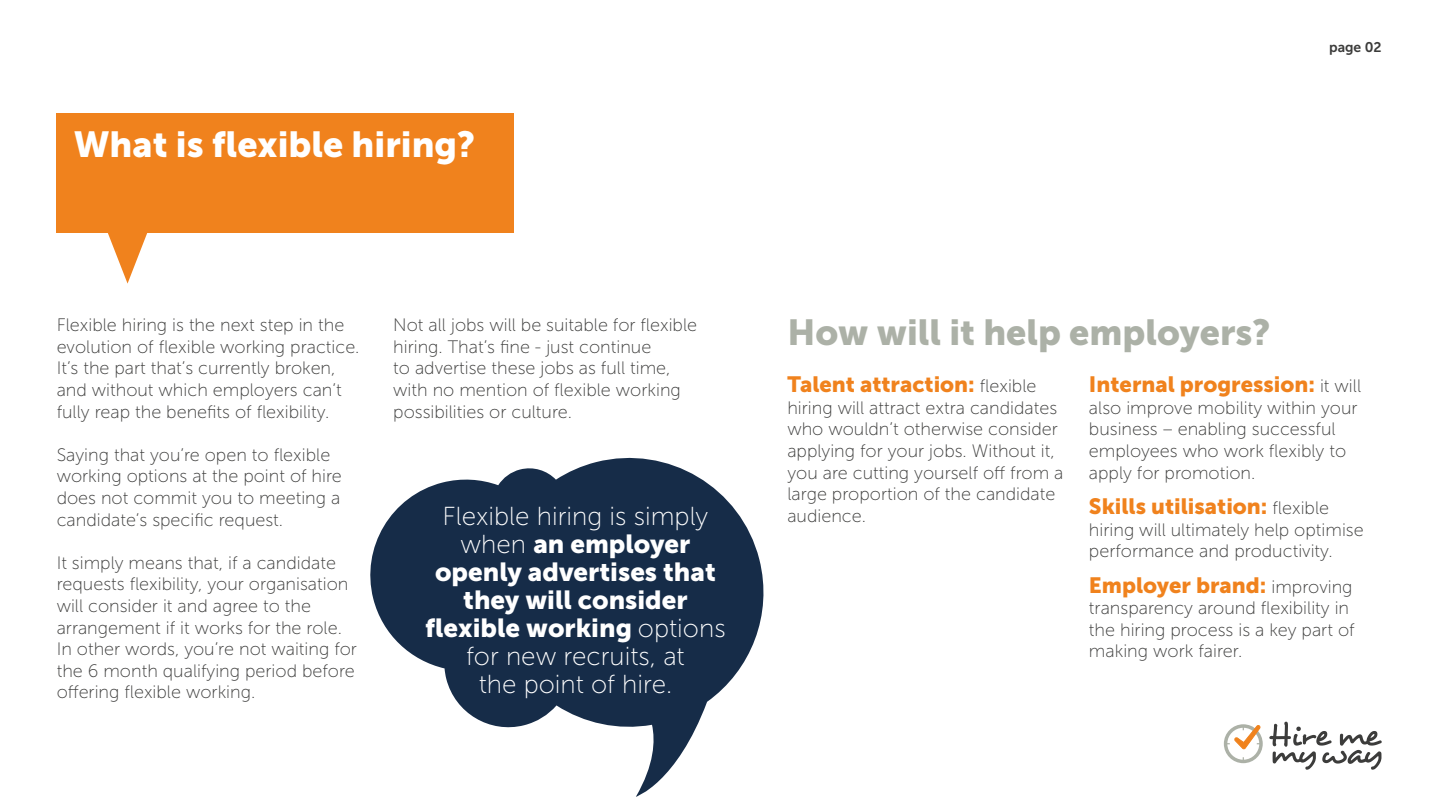
<style>
.page{position:relative;width:1440px;height:811px;background:#fff}
.page>*{position:absolute;margin:0;border:0;box-sizing:border-box;transform-origin:0 0}
.t1{font:36px "Museo Sans 900";color:#acb1a7}
.t2{font:36px "Museo Sans 900";color:#fff}
.t3{font:26px/28px "Museo Sans 900";color:#fff;text-align:center}
.t4{font:26px/28px "Museo Sans 100";color:#fff;text-align:center}
.t5{font:22px "Museo Sans 900";color:#f0821d}
.t6{font:18px/21.6px "Museo Sans 100";color:#3c3c3b}
.t7{font:14px "Museo Sans 700";color:#3c3c3b}
.s1{font-family:"Museo Sans 100"}
.s2{font-family:"Museo Sans 100";font-size:18px;color:#3c3c3b}
</style>
<div class="page">
<svg style="left:1269px;top:721px;width:113px;height:48px"></svg>
<svg style="left:1224px;top:724px;width:39px;height:39px"></svg>
<svg style="left:370px;top:457px;width:394px;height:340px;fill:#162c48"></svg>
<svg style="left:98px;top:232px;width:59px;height:51px"></svg>
<div style="left:57px;top:113px;width:457px;height:119px;background:#f0821d"></div>
<h1 class="t2" style="left:74px;top:124px;width:403px">What is flexible hiring?</h1>
<p class="t6" style="left:57px;top:314px;width:304px">Flexible hiring is the next step in the evolution of flexible working practice.<br>It’s the part that’s currently broken, and without which employers can’t fully reap the benefits of flexibility.</p>
<p class="t6" style="left:57px;top:444px;width:287px">Saying that you’re open to flexible working options at the point of hire does not commit you to meeting a candidate’s specific request.</p>
<p class="t6" style="left:57px;top:552px;width:302px">It simply means that, if a candidate requests flexibility, your organisation will consider it and agree to the arrangement if it works for the role.<br>In other words, you’re not waiting for the 6 month qualifying period before offering flexible working.</p>
<p class="t6" style="left:393px;top:314px;width:305px">Not all jobs will be suitable for flexible hiring. That’s fine - just continue<br>to advertise these jobs as full time, with no mention of flexible working possibilities or culture.</p>
<h2 class="t4" style="left:443px;top:502px;width:267px">Flexible hiring is simply</h2>
<h2 class="t3" style="left:425px;top:530px;width:302px"><span class="s1">when</span> an employer openly advertises that they will consider flexible working <span class="s1">options</span></h2>
<h2 class="t4" style="left:466px;top:642px;width:220px">for new recruits, at the point of hire.</h2>
<p class="t7" style="left:1329px;top:39px;width:54px">page 02</p>
<h1 class="t1" style="left:787px;top:311px;width:485px">How will it help employers?</h1>
<p class="t5" style="left:787px;top:372px;width:251px">Talent attraction: <span class="s2">flexible</span></p>
<p class="t6" style="left:787px;top:397px;width:278px">hiring will attract extra candidates who wouldn’t otherwise consider applying for your jobs. Without it, you are cutting yourself off from a large proportion of the candidate audience.</p>
<p class="t5" style="left:1089px;top:372px;width:274px">Internal progression: <span class="s2">it will</span></p>
<p class="t6" style="left:1089px;top:397px;width:270px">also improve mobility within your business – enabling successful employees who work flexibly to apply for promotion.</p>
<p class="t5" style="left:1089px;top:494px;width:242px">Skills utilisation: <span class="s2">flexible</span></p>
<p class="t6" style="left:1089px;top:519px;width:276px">hiring will ultimately help optimise performance and productivity.</p>
<p class="t5" style="left:1089px;top:572px;width:265px">Employer brand: <span class="s2">improving</span></p>
<p class="t6" style="left:1089px;top:597px;width:267px">transparency around flexibility in the hiring process is a key part of making work fairer.</p>
</div>
